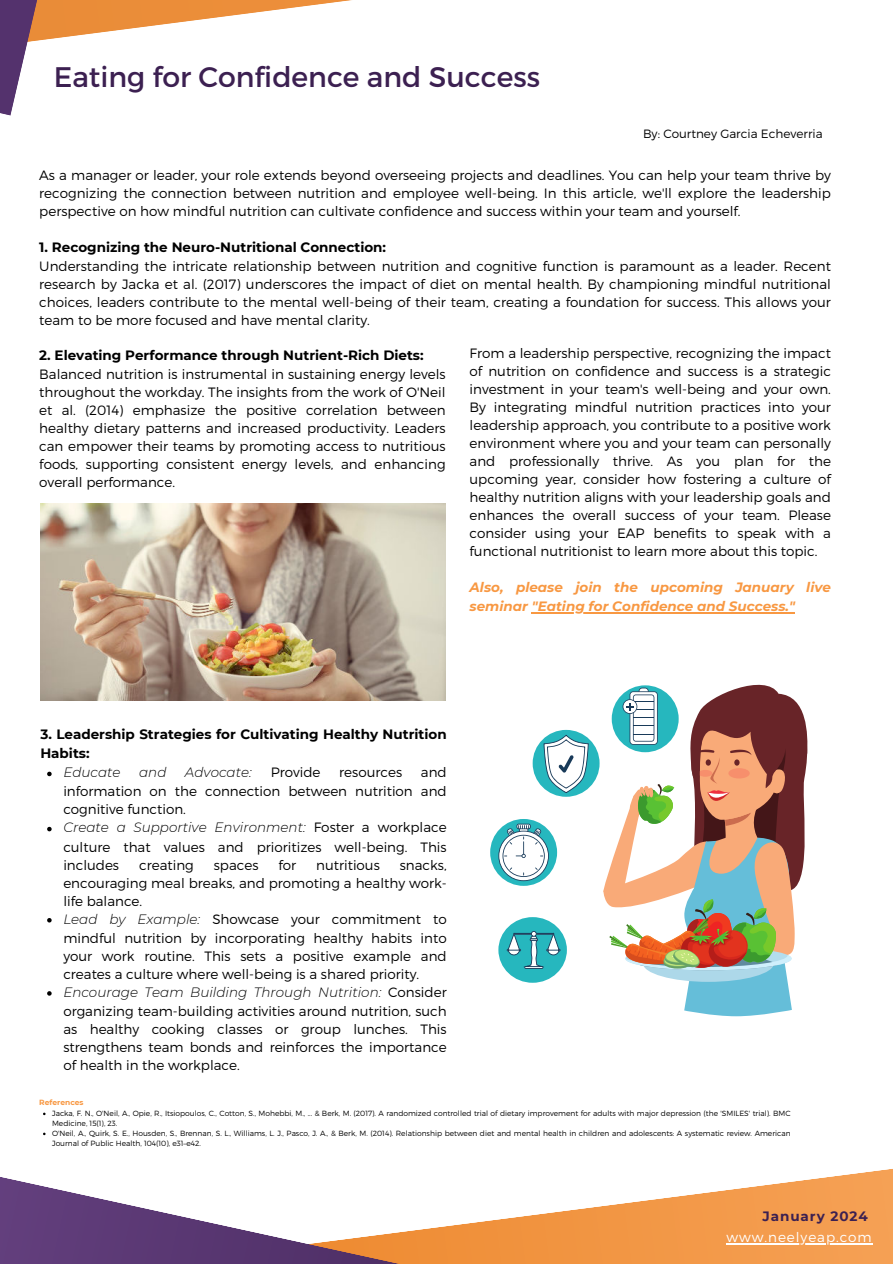
<style>
.page{position:relative;width:893px;height:1264px;background:#fff}
.page>*{position:absolute;margin:0;border:0;box-sizing:border-box;transform-origin:0 0}
.t1{font:28.35px "Montserrat";color:#3c2051}
.t2{font:300 13.5px/18px "Montserrat";color:#000;text-align:justify}
.t3{font:700 13.5px/19.2px "Montserrat";color:#000}
.t4{font:italic 700 13.5px/19.2px "Montserrat";color:#f89842}
.t5{font:italic 300 13.5px "Montserrat";color:#000}
.t6{font:300 13.5px "Montserrat";letter-spacing:.07em;color:#fff}
.t7{font:700 13.5px "Montserrat";letter-spacing:.07em;color:#3c2051}
.t8{font:300 12px "Montserrat";color:#000}
.t9{font:300 7.5px/10.1px "Montserrat";color:#000}
.t10{font:700 7.5px "Montserrat";color:#f89842}
.s1{font-style:italic}
</style>
<div class="page">
<svg style="left:726px;top:1169px;width:166px;height:94px;background:#f5a965"></svg>
<svg style="left:0;top:1115px;width:726px;height:148px"></svg>
<svg style="left:0;top:0;width:352px;height:116px"></svg>
<img style="left:40px;top:503px;width:405px;height:197px">
<div style="left:532px;top:730px;width:67px;height:66px;background:#26b7be;border-radius:50%"></div>
<div style="left:490px;top:819px;width:67px;height:66px;background:#26b7be;border-radius:50%"></div>
<div style="left:498px;top:917px;width:69px;height:65px;background:#26b7be;border-radius:50%"></div>
<svg style="left:506px;top:931px;width:54px;height:37px"></svg>
<svg style="left:603px;top:684px;width:205px;height:332px"></svg>
<svg style="left:543px;top:734px;width:45px;height:59px"></svg>
<svg style="left:498px;top:823px;width:51px;height:58px"></svg>
<hr style="left:726px;top:1243px;width:146px;height:1px;background:#fff">
<hr style="left:531px;top:612px;width:264px;height:1px;background:#f89842">
<svg style="left:47px;top:771px;width:5px;height:5px"></svg>
<svg style="left:47px;top:826px;width:5px;height:5px"></svg>
<svg style="left:47px;top:918px;width:5px;height:4px"></svg>
<svg style="left:47px;top:991px;width:5px;height:4px"></svg>
<h1 class="t1" style="left:54px;top:60px;width:487px">Eating for Confidence and Success</h1>
<p class="t8" style="left:643px;top:126px;width:181px">By: Courtney Garcia Echeverria</p>
<p class="t2" style="left:39px;top:166px;width:793px">As a manager or leader, your role extends beyond overseeing projects and deadlines. You can help your team thrive by recognizing the connection between nutrition and employee well-being. In this article, we'll explore the leadership perspective on how mindful nutrition can cultivate confidence and success within your team and yourself.</p>
<p class="t3" style="left:39px;top:237px;width:348px">1. Recognizing the Neuro-Nutritional Connection:</p>
<p class="t2" style="left:39px;top:257px;width:793px">Understanding the intricate relationship between nutrition and cognitive function is paramount as a leader. Recent research by Jacka et al. (2017) underscores the impact of diet on mental health. By championing mindful nutritional choices, leaders contribute to the mental well-being of their team, creating a foundation for success. This allows your team to be more focused and have mental clarity.</p>
<p class="t3" style="left:39px;top:344px;width:386px">2. Elevating Performance through Nutrient-Rich Diets:</p>
<p class="t2" style="left:39px;top:365px;width:408px">Balanced nutrition is instrumental in sustaining energy levels throughout the workday. The insights from the work of O'Neil et al. (2014) emphasize the positive correlation between healthy dietary patterns and increased productivity. Leaders can empower their teams by promoting access to nutritious foods, supporting consistent energy levels, and enhancing overall performance.</p>
<p class="t2" style="left:469px;top:344px;width:363px">From a leadership perspective, recognizing the impact of nutrition on confidence and success is a strategic investment in your team's well-being and your own.<br>By integrating mindful nutrition practices into your leadership approach, you contribute to a positive work environment where you and your team can personally and professionally thrive. As you plan for the upcoming year, consider how fostering a culture of healthy nutrition aligns with your leadership goals and enhances the overall success of your team. Please consider using your EAP benefits to speak with a functional nutritionist to learn more about this topic.</p>
<p class="t4" style="left:469px;top:577px;width:363px">Also, please join the upcoming January live seminar "Eating for Confidence and Success."</p>
<p class="t3" style="left:40px;top:724px;width:408px">3. Leadership Strategies for Cultivating Healthy Nutrition<br>Habits:</p>
<p class="t5" style="left:63px;top:763px;width:59px">Educate</p>
<p class="t5" style="left:139px;top:763px;width:29px">and</p>
<p class="t5" style="left:185px;top:763px;width:68px">Advocate:</p>
<p class="t2" style="left:271px;top:763px;width:51px">Provide</p>
<p class="t2" style="left:339px;top:763px;width:64px">resources</p>
<p class="t2" style="left:63px;top:763px;width:385px;line-height:18.5px;text-align:left;text-indent:357px">and information on the connection between nutrition and cognitive function.<br><span class="s1">Create a Supportive Environment:</span> Foster a workplace culture that values and prioritizes well-being. This includes</p>
<p class="t2" style="left:139px;top:855px;width:56px">creating</p>
<p class="t2" style="left:214px;top:855px;width:46px">spaces</p>
<p class="t2" style="left:278px;top:855px;width:19px">for</p>
<p class="t2" style="left:316px;top:855px;width:65px">nutritious</p>
<p class="t2" style="left:63px;top:855px;width:385px;text-align:left;text-indent:336px">snacks, encouraging meal breaks, and promoting a healthy work&shy;life balance.<br><span class="s1">Lead by Example:</span> Showcase your commitment to mindful nutrition by incorporating healthy habits into your work routine. This sets a positive example and creates a culture where well-being is a shared priority.<br><span class="s1">Encourage Team Building Through Nutrition:</span> Consider organizing team-building activities around nutrition, such as healthy cooking classes or group lunches. This strengthens team bonds and reinforces the importance of health in the workplace.</p>
<p class="t10" style="left:39px;top:1097px;width:46px">References</p>
<p class="t9" style="left:52px;top:1107px;width:740px">Jacka, F. N., O'Neil, A., Opie, R., Itsiopoulos, C., Cotton, S., Mohebbi, M., ... &amp; Berk, M. (2017). A randomized controlled trial of dietary improvement for adults with major depression (the 'SMILES' trial). BMC Medicine, 15(1), 23.<br>O'Neil, A., Quirk, S. E., Housden, S., Brennan, S. L., Williams, L. J., Pasco, J. A., &amp; Berk, M. (2014). Relationship between diet and mental health in children and adolescents: A systematic review. American Journal of Public Health, 104(10), e31–e42.</p>
<p class="t7" style="left:762px;top:1206px;width:107px">January 2024</p>
<p class="t6" style="left:726px;top:1228px;width:147px">www.neelyeap.com</p>
</div>
